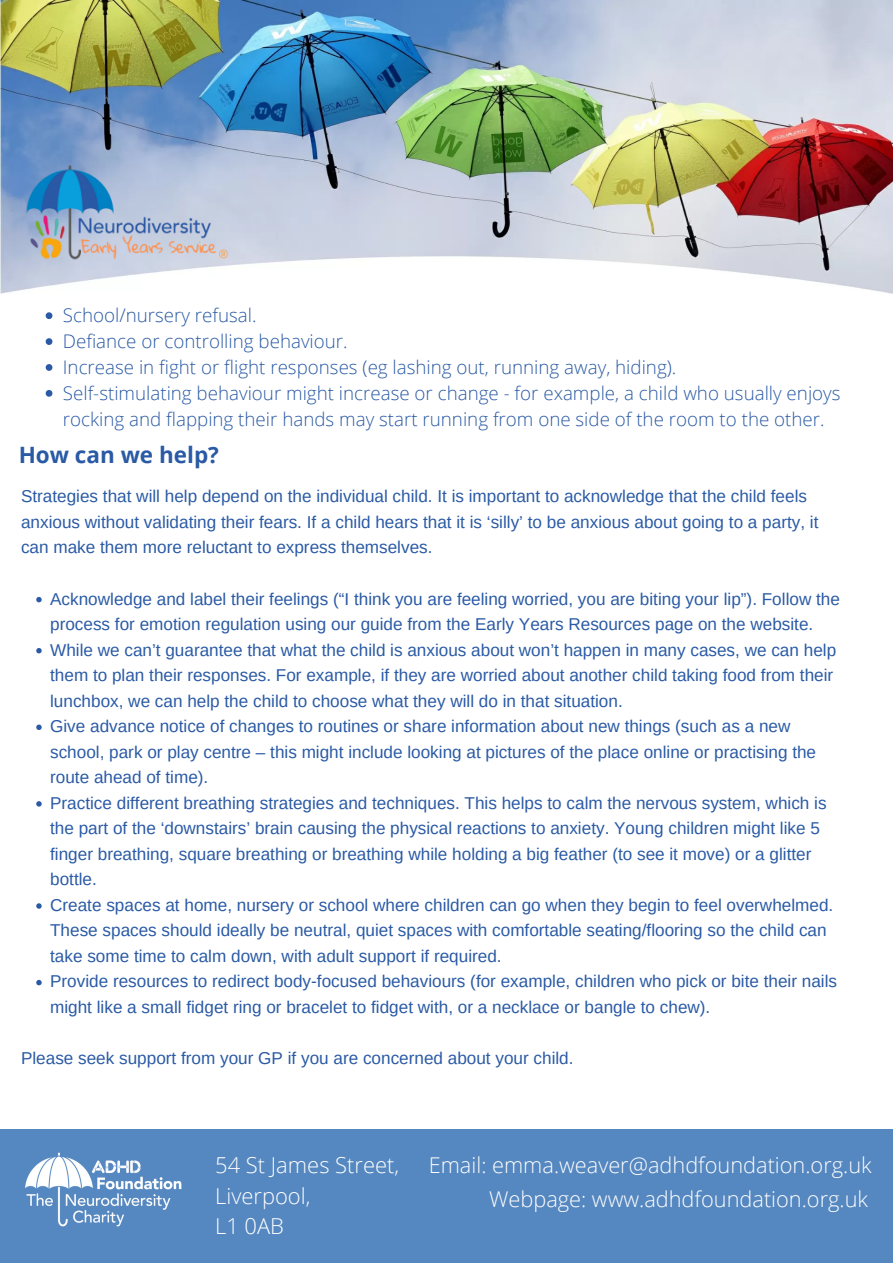
<style>
.page{position:relative;width:893px;height:1263px;background:#fff}
.page>*{position:absolute;margin:0;border:0;box-sizing:border-box;transform-origin:0 0}
.t1{font:700 22.5px "Open Sans";color:#2a5aa5}
.t2{font:300 21.9px/30.4px "Open Sans";color:#fff}
.t3{font:300 21.75px/33.8px "Open Sans";color:#fff;text-align:right}
.t4{font:300 18.75px/25.9px "Open Sans";color:#2a5aa5}
.t5{font:17.17px/25.5px "Arimo";color:#2a5aa5}
</style>
<div class="page">
<img style="left:0;top:0;width:893px;height:293px">
<img style="left:0;top:146px;width:250px;height:141px">
<div style="left:0;top:1129px;width:893px;height:134px;background:#5587c0"></div>
<img style="left:25px;top:1152px;width:157px;height:75px">
<svg style="left:36px;top:597px;width:6px;height:5px"></svg>
<svg style="left:36px;top:648px;width:6px;height:5px"></svg>
<svg style="left:36px;top:724px;width:6px;height:6px"></svg>
<svg style="left:36px;top:801px;width:6px;height:5px"></svg>
<svg style="left:36px;top:903px;width:6px;height:6px"></svg>
<svg style="left:36px;top:980px;width:6px;height:5px"></svg>
<svg style="left:46px;top:312px;width:6px;height:7px"></svg>
<svg style="left:46px;top:338px;width:6px;height:7px"></svg>
<svg style="left:46px;top:364px;width:6px;height:7px"></svg>
<svg style="left:46px;top:390px;width:6px;height:7px"></svg>
<p class="t4" style="left:63px;top:302px;width:779px">School/nursery refusal.<br>Defiance or controlling behaviour.<br>Increase in fight or flight responses (eg lashing out, running away, hiding).<br>Self-stimulating behaviour might increase or change - for example, a child who usually enjoys rocking and flapping their hands may start running from one side of the room to the other.</p>
<h1 class="t1" style="left:19px;top:439px;width:202px">How can we help?</h1>
<p class="t5" style="left:21px;top:484px;width:799px">Strategies that will help depend on the individual child. It is important to acknowledge that the child feels anxious without validating their fears. If a child hears that it is ‘silly’ to be anxious about going to a party, it can make them more reluctant to express themselves.</p>
<p class="t5" style="left:50px;top:586px;width:791px">Acknowledge and label their feelings (“I think you are feeling worried, you are biting your lip”). Follow the process for emotion regulation using our guide from the Early Years Resources page on the website.<br>While we can’t guarantee that what the child is anxious about won’t happen in many cases, we can help them to plan their responses. For example, if they are worried about another child taking food from their lunchbox, we can help the child to choose what they will do in that situation.<br>Give advance notice of changes to routines or share information about new things (such as a new school, park or play centre – this might include looking at pictures of the place online or practising the route ahead of time).<br>Practice different breathing strategies and techniques. This helps to calm the nervous system, which is the part of the ‘downstairs’ brain causing the physical reactions to anxiety. Young children might like 5 finger breathing, square breathing or breathing while holding a big feather (to see it move) or a glitter bottle.<br>Create spaces at home, nursery or school where children can go when they begin to feel overwhelmed.<br>These spaces should ideally be neutral, quiet spaces with comfortable seating/flooring so the child can take some time to calm down, with adult support if required.<br>Provide resources to redirect body-focused behaviours (for example, children who pick or bite their nails might like a small fidget ring or bracelet to fidget with, or a necklace or bangle to chew).</p>
<p class="t5" style="left:21px;top:1045px;width:554px">Please seek support from your GP if you are concerned about your child.</p>
<p class="t2" style="left:215px;top:1149px;width:185px">54 St James Street,<br>Liverpool,<br>L1 0AB</p>
<p class="t3" style="left:429px;top:1148px;width:444px">Email: emma.weaver@adhdfoundation.org.uk<br>Webpage: www.adhdfoundation.org.uk</p>
</div>
